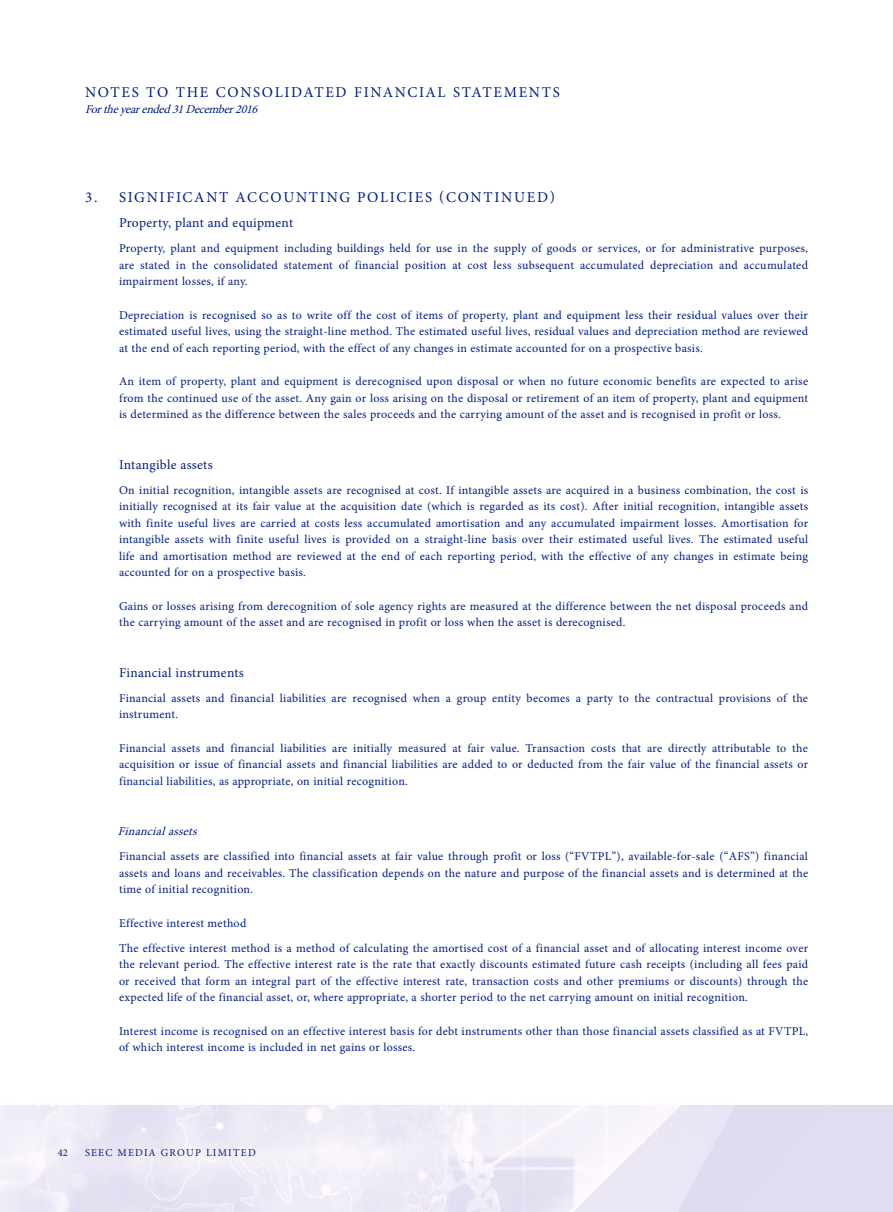
<style>
.page{position:relative;width:893px;height:1212px;background:#fff}
.page>*{position:absolute;margin:0;border:0;box-sizing:border-box;transform-origin:0 0}
.t1{font:15px "Minion Pro";letter-spacing:.11em;color:#001c88}
.t2{font:13.5px "Minion Pro";letter-spacing:.02em;color:#001c88}
.t3{font:12px/16.5px "Minion Pro";letter-spacing:.025em;color:#001c88;text-align:justify}
.t4{font:italic 12px "Minion Pro";color:#001c88}
.t5{font:10.5px "Minion Pro";letter-spacing:.115em;color:#001c88}
</style>
<div class="page">
<p class="t1" style="left:85px;top:82px;width:476px">NOTES TO THE CONSOLIDATED FINANCIAL STATEMENTS</p>
<p class="t4" style="left:85px;top:102px;width:178px">Fortheyearended31December2016</p>
<p class="t1" style="left:85px;top:187px;width:471px">3. SIGNIFICANT ACCOUNTING POLICIES (CONTINUED)</p>
<p class="t2" style="left:119px;top:214px;width:176px">Property, plant and equipment</p>
<p class="t3" style="left:119px;top:240px;width:690px">Property, plant and equipment including buildings held for use in the supply of goods or services, or for administrative purposes, are stated in the consolidated statement of financial position at cost less subsequent accumulated depreciation and accumulated impairment losses, if any.</p>
<p class="t3" style="left:119px;top:307px;width:691px">Depreciation is recognised so as to write off the cost of items of property, plant and equipment less their residual values over their estimated useful lives, using the straight-line method. The estimated useful lives, residual values and depreciation method are reviewed at the end of each reporting period, with the effect of any changes in estimate accounted for on a prospective basis.</p>
<p class="t3" style="left:119px;top:373px;width:691px">An item of property, plant and equipment is derecognised upon disposal or when no future economic benefits are expected to arise from the continued use of the asset. Any gain or loss arising on the disposal or retirement of an item of property, plant and equipment is determined as the difference between the sales proceeds and the carrying amount of the asset and is recognised in profit or loss.</p>
<p class="t2" style="left:119px;top:455px;width:95px">Intangible assets</p>
<p class="t3" style="left:119px;top:482px;width:691px">On initial recognition, intangible assets are recognised at cost. If intangible assets are acquired in a business combination, the cost is initially recognised at its fair value at the acquisition date (which is regarded as its cost). After initial recognition, intangible assets with finite useful lives are carried at costs less accumulated amortisation and any accumulated impairment losses. Amortisation for intangible assets with finite useful lives is provided on a straight-line basis over their estimated useful lives. The estimated useful life and amortisation method are reviewed at the end of each reporting period, with the effective of any changes in estimate being accounted for on a prospective basis.</p>
<p class="t3" style="left:119px;top:598px;width:691px">Gains or losses arising from derecognition of sole agency rights are measured at the difference between the net disposal proceeds and the carrying amount of the asset and are recognised in profit or loss when the asset is derecognised.</p>
<p class="t2" style="left:119px;top:663px;width:126px">Financial instruments</p>
<p class="t3" style="left:119px;top:690px;width:690px">Financial assets and financial liabilities are recognised when a group entity becomes a party to the contractual provisions of the instrument.</p>
<p class="t3" style="left:119px;top:740px;width:691px">Financial assets and financial liabilities are initially measured at fair value. Transaction costs that are directly attributable to the acquisition or issue of financial assets and financial liabilities are added to or deducted from the fair value of the financial assets or financial liabilities, as appropriate, on initial recognition.</p>
<p class="t4" style="left:118px;top:823px;width:85px">Financialassets</p>
<p class="t3" style="left:119px;top:848px;width:690px">Financial assets are classified into financial assets at fair value through profit or loss (“FVTPL”), available-for-sale (“AFS”) financial assets and loans and receivables. The classification depends on the nature and purpose of the financial assets and is determined at the time of initial recognition.</p>
<p class="t3" style="left:119px;top:910px;width:691px;line-height:25px">Effective interest method<br>The effective interest method is a method of calculating the amortised cost of a financial asset and of allocating interest income over</p>
<p class="t3" style="left:119px;top:956px;width:691px">the relevant period. The effective interest rate is the rate that exactly discounts estimated future cash receipts (including all fees paid or received that form an integral part of the effective interest rate, transaction costs and other premiums or discounts) through the expected life of the financial asset, or, where appropriate, a shorter period to the net carrying amount on initial recognition.</p>
<p class="t3" style="left:119px;top:1023px;width:691px">Interest income is recognised on an effective interest basis for debt instruments other than those financial assets classified as at FVTPL, of which interest income is included in net gains or losses.</p>
<p class="t5" style="left:58px;top:1146px;width:12px">42</p>
<p class="t5" style="left:85px;top:1146px;width:172px">SEEC MEDIA GROUP LIMITED</p>
</div>
